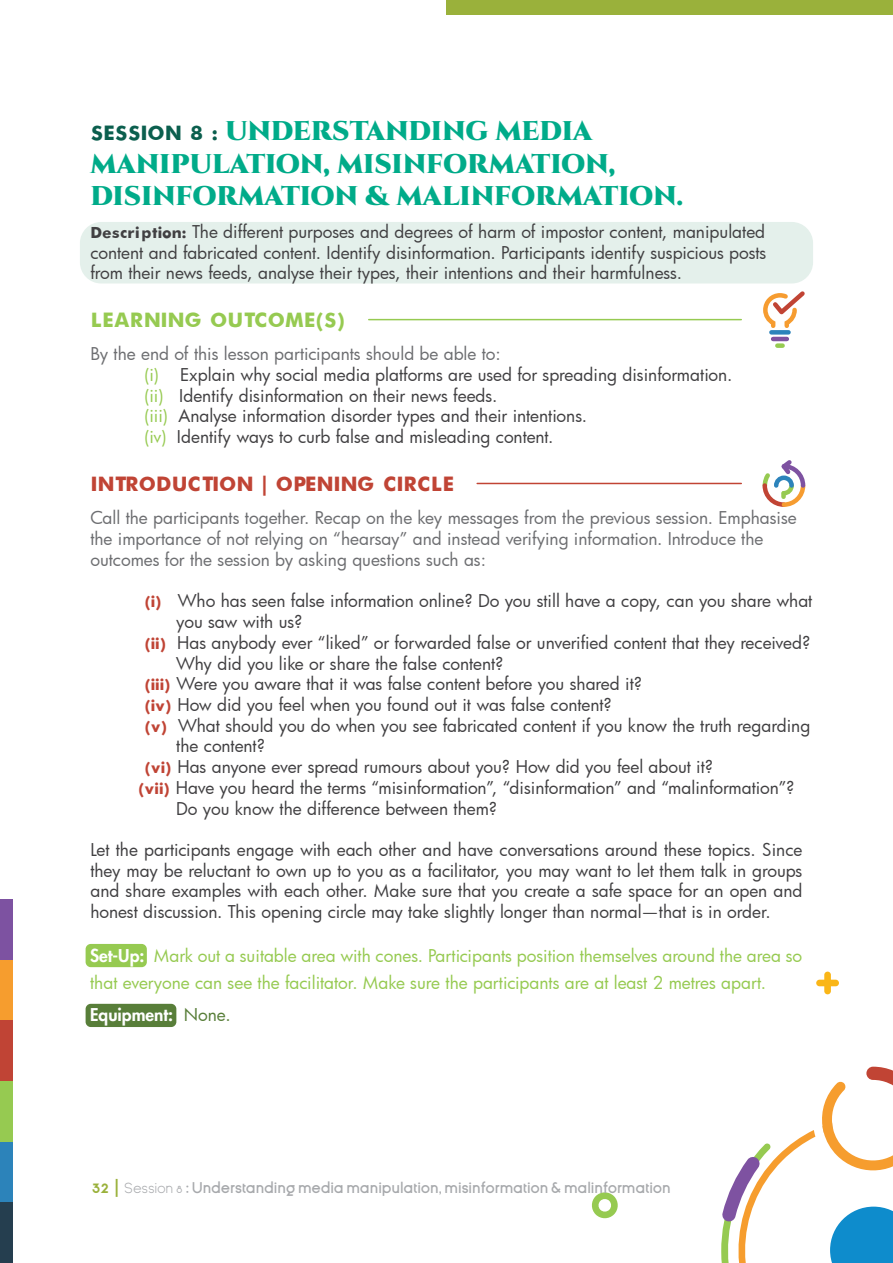
<style>
.page{position:relative;width:893px;height:1263px;background:#fff}
.page>*{position:absolute;margin:0;border:0;box-sizing:border-box;transform-origin:0 0}
.t1{font:900 27px/32.4px "Cinzel";color:#00ab89}
.t2{font:700 22.5px "Futura";color:#c04435}
.t3{font:700 22.5px "Futura";color:#96ca51}
.t4{font:17.25px/20.7px "Futura";color:#414042;text-align:justify}
.t5{font:17.25px/21px "Futura";letter-spacing:-.005em;color:#6d6e71}
.t6{font:17.25px/27px "Futura";color:#96ca51}
.t7{font:800 17.25px "Futura";color:#fff}
.t8{font:600 15px "Ginora Sans";letter-spacing:-.01em;color:#a7a9ac}
.s1{font-family:"Futura";font-weight:700;font-size:22.5px;color:#0b5f4e}
.s2{font-weight:700}
.s3{color:#6d6e71}
.s4{color:#96ca51}
.s5{font-weight:700;color:#c04435}
.s6{font-weight:800;color:#fff}
.s7{font-weight:400;color:#587e39}
.s8{font-size:18px;color:#9ab13b}
.s9{font-weight:300}
</style>
<div class="page">
<div style="left:0;top:1202px;width:13px;height:61px;background:#253e4f"></div>
<div style="left:0;top:1141px;width:13px;height:61px;background:#2c83ba"></div>
<div style="left:0;top:1081px;width:13px;height:60px;background:#96ca51"></div>
<div style="left:0;top:1020px;width:13px;height:61px;background:#c04435"></div>
<div style="left:0;top:959px;width:13px;height:61px;background:#f69d2e"></div>
<div style="left:0;top:899px;width:13px;height:60px;background:#7d52a1"></div>
<div style="left:446px;top:0;width:447px;height:15px;background:#9ab13b"></div>
<svg style="left:591px;top:1192px;width:27px;height:27px"></svg>
<svg style="left:816px;top:971px;width:23px;height:23px"></svg>
<svg style="left:721px;top:1067px;width:172px;height:196px"></svg>
<div style="left:80px;top:222px;width:733px;height:61px;background:#e4f0eb;border-radius:21px"></div>
<div style="left:86px;top:944px;width:61px;height:23px;background:#96ca51;border-radius:5px"></div>
<div style="left:86px;top:1004px;width:90px;height:23px;background:#587e39;border-radius:5px"></div>
<hr style="left:369px;top:319px;width:372px;height:1px;background:#96ca51">
<div style="left:771px;top:330px;width:17px;height:5px;background:#2c83bb"></div>
<hr style="left:773px;top:337px;width:14px;height:4px;background:#7e52a1">
<svg style="left:777px;top:343px;width:6px;height:5px"></svg>
<svg style="left:763px;top:291px;width:42px;height:37px"></svg>
<hr style="left:477px;top:483px;width:264px;height:1px;background:#c14434">
<svg style="left:762px;top:460px;width:44px;height:47px"></svg>
<h1 class="t1" style="left:90px;top:116px;width:594px"><span class="s1">SESSION 8 :</span> UNDERSTANDING MEDIA<br>MANIPULATION, MISINFORMATION,<br>DISINFORMATION &amp; MALINFORMATION.</h1>
<p class="t4" style="left:90px;top:221px;width:678px"><span class="s2">Description:</span> The different purposes and degrees of harm of impostor content, manipulated content and fabricated content. Identify disinformation. Participants identify suspicious posts from their news feeds, analyse their types, their intentions and their harmfulness.</p>
<h2 class="t3" style="left:90px;top:309px;width:257px">LEARNING OUTCOME(S)</h2>
<p class="t4" style="left:144px;top:343px;width:589px;text-align:left;text-indent:-54px"><span class="s3">By the end of this lesson participants should be able to:<br></span><span class="s4">(i)</span> Explain why social media platforms are used for spreading disinformation. <span class="s4">(ii)</span> Identify disinformation on their news feeds.<br><span class="s4">(iii)</span> Analyse information disorder types and their intentions.<br><span class="s4">(iv)</span> Identify ways to curb false and misleading content.</p>
<h2 class="t2" style="left:90px;top:472px;width:365px">INTRODUCTION | OPENING CIRCLE</h2>
<p class="t5" style="left:90px;top:507px;width:708px">Call the participants together. Recap on the key messages from the previous session. Emphasise the importance of not relying on “hearsay” and instead verifying information. Introduce the outcomes for the session by asking questions such as:</p>
<p class="t4" style="left:144px;top:590px;width:670px"><span class="s5">(i)</span> Who has seen false information online? Do you still have a copy, can you share what</p>
<p class="t4" style="left:176px;top:611px;width:128px">you saw with us?</p>
<p class="t4" style="left:144px;top:632px;width:668px"><span class="s5">(ii)</span> Has anybody ever “liked” or forwarded false or unverified content that they received?</p>
<p class="t4" style="left:176px;top:652px;width:329px">Why did you like or share the false content?</p>
<p class="t4" style="left:144px;top:673px;width:499px"><span class="s5">(iii)</span> Were you aware that it was false content before you shared it?</p>
<p class="t4" style="left:144px;top:694px;width:469px"><span class="s5">(iv)</span> How did you feel when you found out it was false content?</p>
<p class="t4" style="left:144px;top:715px;width:667px"><span class="s5">(v)</span> What should you do when you see fabricated content if you know the truth regarding</p>
<p class="t4" style="left:176px;top:735px;width:90px">the content?</p>
<p class="t4" style="left:144px;top:756px;width:570px"><span class="s5">(vi)</span> Has anyone ever spread rumours about you? How did you feel about it?</p>
<p class="t4" style="left:138px;top:777px;width:658px"><span class="s5">(vii)</span> Have you heard the terms “misinformation”, “disinformation” and “malinformation”?</p>
<p class="t4" style="left:176px;top:797px;width:323px">Do you know the difference between them?</p>
<p class="t4" style="left:90px;top:839px;width:714px">Let the participants engage with each other and have conversations around these topics. Since they may be reluctant to own up to you as a facilitator, you may want to let them talk in groups and share examples with each other. Make sure that you create a safe space for an open and honest discussion. This opening circle may take slightly longer than normal—that is in order.</p>
<p class="t6" style="left:90px;top:942px;width:714px"><span class="s6">Set-Up:</span> Mark out a suitable area with cones. Participants position themselves around the area so that everyone can see the facilitator. Make sure the participants are at least 2 metres apart.</p>
<p class="t7" style="left:90px;top:1003px;width:142px">Equipment: <span class="s7">None.</span></p>
<p class="t8" style="left:92px;top:1179px;width:580px"><span class="s8">32 |</span> <span class="s9">Session 8</span> : Understanding media manipulation, misinformation &amp; malinformation</p>
</div>
